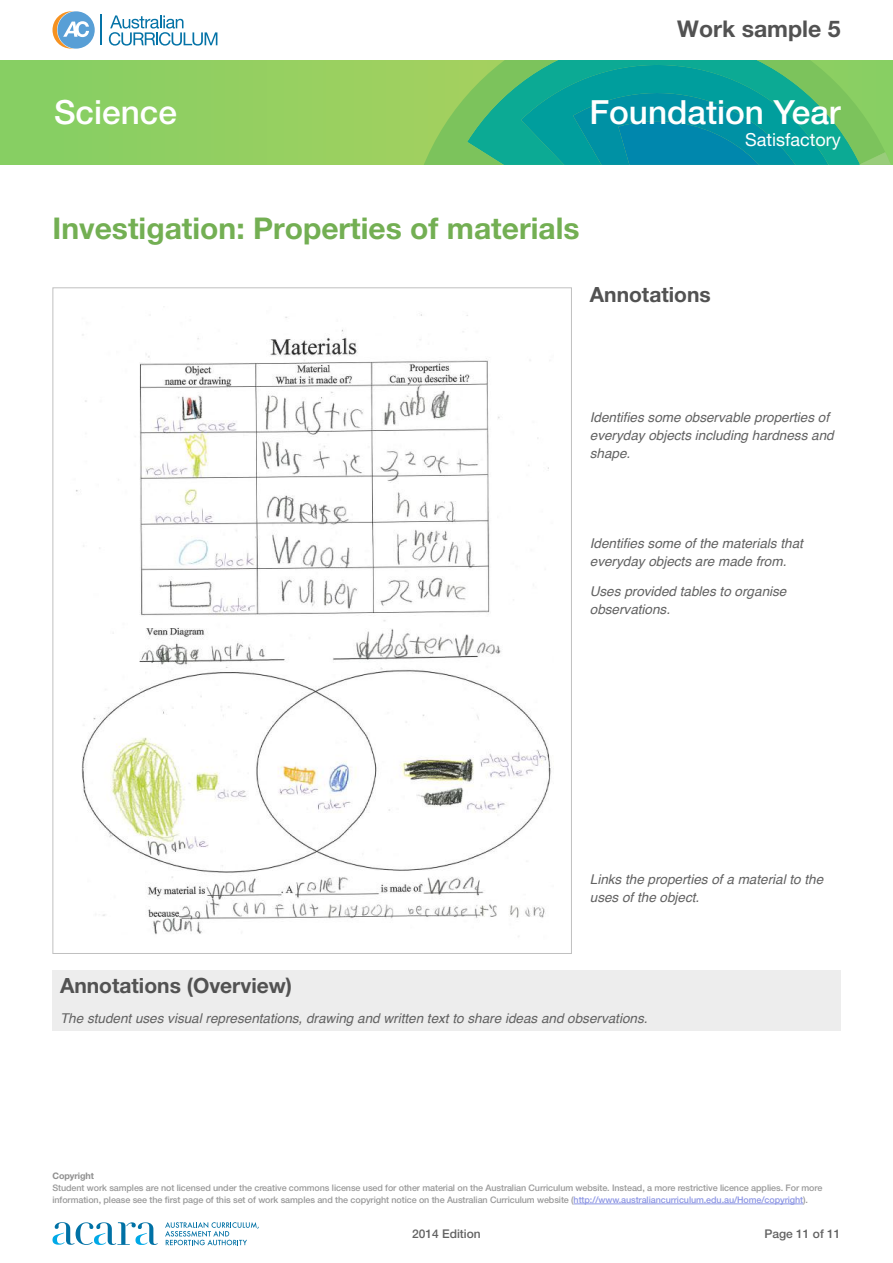
<style>
.page{position:relative;width:893px;height:1263px;background:#fff}
.page>*{position:absolute;margin:0;border:0;box-sizing:border-box;transform-origin:0 0}
.t1{font:500 33.3px "Helvetica Neue LT Pro";color:#fff}
.t2{font:700 30px "Helvetica Neue LT Pro";color:#73af53}
.t3{font:700 23.1px "Helvetica Neue LT Pro";color:#525252}
.t4{font:700 21px "Helvetica Neue LT Pro";color:#525252}
.t5{font:18px "Helvetica Neue LT Pro";color:#fff}
.t6{font:italic 13.5px/18px "Helvetica";color:#626262}
.t7{font:500 12px "Helvetica Neue LT Pro";color:#626262}
.t8{font:500 9px/12px "Helvetica Neue LT Pro";letter-spacing:-.01em;color:#999}
.t9{font:700 9px "Helvetica Neue LT Pro";letter-spacing:-.01em;color:#8f8f8f}
.s1{color:#8c95e4}
</style>
<div class="page">
<div style="left:0;top:60px;width:893px;height:105px;background:linear-gradient(to bottom,#92cf62,#92cf62)"></div>
<svg style="left:417px;top:60px;width:50px;height:105px;background:#95cb5e"></svg>
<svg style="left:467px;top:60px;width:426px;height:105px;background:#24a78d"></svg>
<svg style="left:165px;top:1222px;width:94px;height:23px"></svg>
<svg style="left:53px;top:1222px;width:105px;height:23px"></svg>
<hr style="left:574px;top:1203px;width:229px;height:1px;background:#8c95e4">
<svg style="left:53px;top:11px;width:37px;height:38px"></svg>
<div style="left:57px;top:11px;width:38px;height:38px;background:#589fd6;border-radius:50%"></div>
<svg style="left:63px;top:21px;width:26px;height:16px"></svg>
<svg style="left:109px;top:15px;width:108px;height:31px"></svg>
<hr style="left:101px;top:14px;width:1px;height:31px;background:#0573a7">
<img style="left:76px;top:314px;width:475px;height:623px">
<div style="left:52px;top:970px;width:789px;height:60px;background:#ededed"></div>
<h3 class="t3" style="left:677px;top:15px;width:165px">Work sample 5</h3>
<h1 class="t1" style="left:54px;top:93px;width:124px">Science</h1>
<h1 class="t1" style="left:589px;top:92px;width:253px">Foundation Year</h1>
<h3 class="t5" style="left:745px;top:128px;width:97px">Satisfactory</h3>
<h2 class="t2" style="left:52px;top:210px;width:529px">Investigation: Properties of materials</h2>
<h3 class="t4" style="left:590px;top:282px;width:122px">Annotations</h3>
<h3 class="t6" style="left:590px;top:409px;width:245px">Identifies some observable properties of everyday objects including hardness and shape.</h3>
<h3 class="t6" style="left:590px;top:535px;width:215px">Identifies some of the materials that everyday objects are made from.</h3>
<h3 class="t6" style="left:590px;top:583px;width:198px">Uses provided tables to organise observations.</h3>
<h3 class="t6" style="left:590px;top:871px;width:235px">Links the properties of a material to the uses of the object.</h3>
<h3 class="t4" style="left:60px;top:972px;width:234px">Annotations (Overview)</h3>
<h3 class="t6" style="left:60px;top:1009px;width:589px">The student uses visual representations, drawing and written text to share ideas and observations.</h3>
<p class="t9" style="left:52px;top:1170px;width:43px">Copyright</p>
<p class="t8" style="left:52px;top:1182px;width:771px">Student work samples are not licensed under the creative commons license used for other material on the Australian Curriculum website. Instead, a more restrictive licence applies. For more information, please see the first page of this set of work samples and the copyright notice on the Australian Curriculum website (<span class="s1">http://www.australiancurriculum.edu.au/Home/copyright</span>).</p>
<h3 class="t7" style="left:412px;top:1226px;width:70px">2014 Edition</h3>
<h3 class="t7" style="left:764px;top:1226px;width:78px">Page 11 of 11</h3>
</div>
